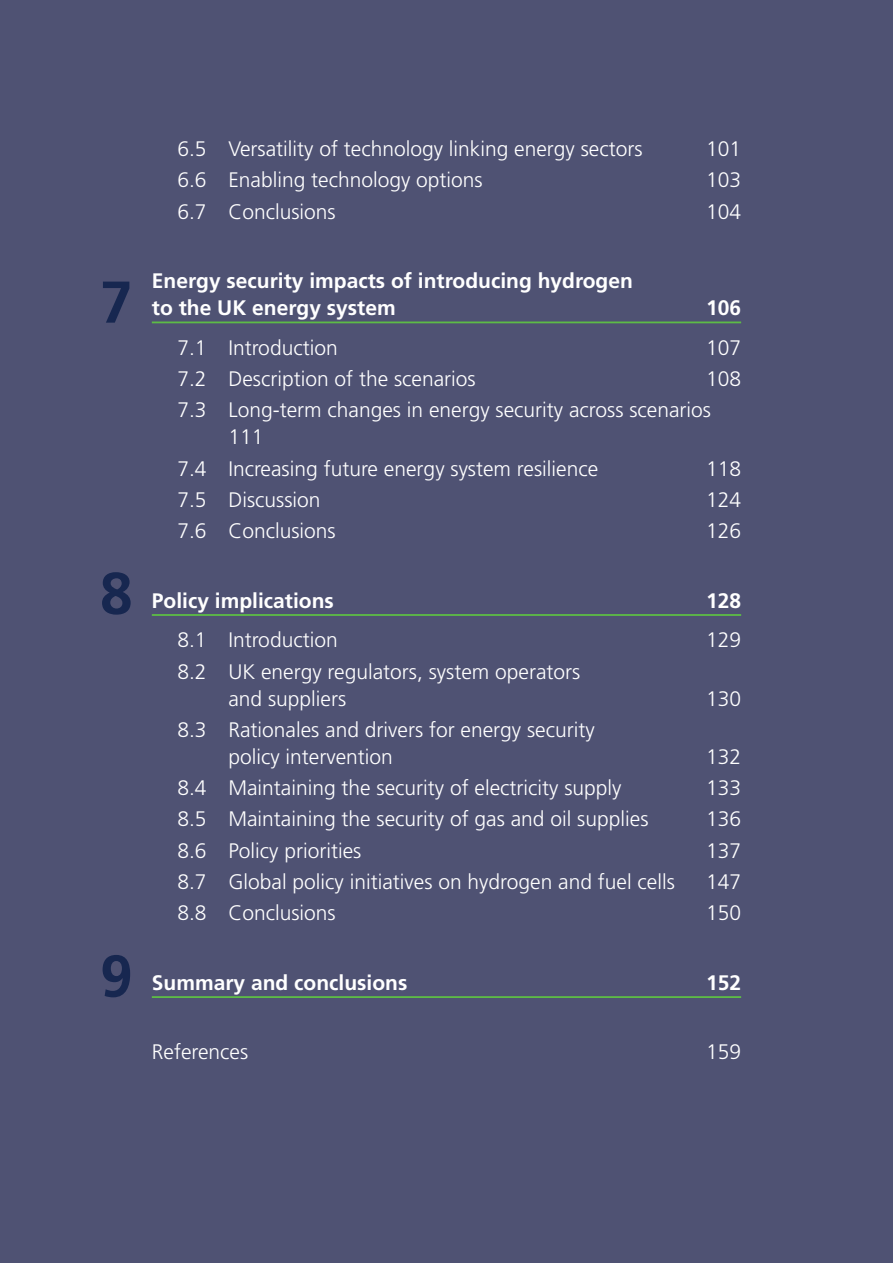
<style>
.page{position:relative;width:893px;height:1263px;background:#4f5273}
.page>*{position:absolute;margin:0;border:0;box-sizing:border-box;transform-origin:0 0}
.t1{font:700 58.8px "Frutiger LT Std";color:#172750}
.Toc_2{font:300 21px/27px "Frutiger LT Std";color:#fff}
.ToC_1{font:700 21px/27px "Frutiger LT Std";color:#fff}
.ToC_2_last{font:300 21px "Frutiger LT Std";color:#fff}
.ToC_1_alone{font:700 21px "Frutiger LT Std";color:#fff}
.ToC_0{font:300 21px "Frutiger LT Std";color:#fff}
</style>
<div class="page">
<hr style="left:152px;top:321px;width:589px;height:2px;background:#5dbb46">
<hr style="left:152px;top:614px;width:589px;height:2px;background:#5dbb46">
<hr style="left:152px;top:996px;width:589px;height:2px;background:#5dbb46">
<p class="t1" style="left:100px;top:268px;width:34px">7</p>
<p class="t1" style="left:100px;top:559px;width:34px">8</p>
<p class="t1" style="left:100px;top:942px;width:34px">9</p>
<p class="Toc_2" style="left:177px;top:136px;width:467px">6.5 Versatility of technology linking energy sectors</p>
<p class="Toc_2" style="left:706px;top:136px;width:37px">101</p>
<p class="Toc_2" style="left:177px;top:167px;width:307px">6.6 Enabling technology options</p>
<p class="Toc_2" style="left:706px;top:167px;width:37px">103</p>
<p class="ToC_2_last" style="left:177px;top:199px;width:160px">6.7 Conclusions</p>
<p class="ToC_2_last" style="left:706px;top:199px;width:37px">104</p>
<p class="ToC_1" style="left:152px;top:267px;width:483px">Energy security impacts of introducing hydrogen to the UK energy system</p>
<p class="ToC_1" style="left:706px;top:294px;width:37px">106</p>
<p class="Toc_2" style="left:177px;top:334px;width:162px">7.1 Introduction</p>
<p class="Toc_2" style="left:706px;top:334px;width:37px">107</p>
<p class="Toc_2" style="left:177px;top:366px;width:300px">7.2 Description of the scenarios</p>
<p class="Toc_2" style="left:706px;top:366px;width:37px">108</p>
<p class="Toc_2" style="left:228px;top:397px;width:484px;text-indent:-51px">7.3 Long-term changes in energy security across scenarios<br>111</p>
<p class="Toc_2" style="left:177px;top:455px;width:422px">7.4 Increasing future energy system resilience</p>
<p class="Toc_2" style="left:706px;top:455px;width:37px">118</p>
<p class="Toc_2" style="left:177px;top:486px;width:145px">7.5 Discussion</p>
<p class="Toc_2" style="left:706px;top:486px;width:37px">124</p>
<p class="ToC_2_last" style="left:177px;top:519px;width:160px">7.6 Conclusions</p>
<p class="ToC_2_last" style="left:706px;top:519px;width:37px">126</p>
<p class="ToC_1" style="left:152px;top:587px;width:184px">Policy implications</p>
<p class="ToC_1" style="left:706px;top:587px;width:37px">128</p>
<p class="Toc_2" style="left:177px;top:627px;width:162px">8.1 Introduction</p>
<p class="Toc_2" style="left:706px;top:627px;width:37px">129</p>
<p class="Toc_2" style="left:228px;top:658px;width:353px;text-indent:-51px">8.2 UK energy regulators, system operators and suppliers</p>
<p class="Toc_2" style="left:706px;top:685px;width:37px">130</p>
<p class="Toc_2" style="left:228px;top:716px;width:368px;text-indent:-51px">8.3 Rationales and drivers for energy security policy intervention</p>
<p class="Toc_2" style="left:706px;top:743px;width:37px">132</p>
<p class="Toc_2" style="left:177px;top:775px;width:446px">8.4 Maintaining the security of electricity supply</p>
<p class="Toc_2" style="left:706px;top:775px;width:37px">133</p>
<p class="Toc_2" style="left:177px;top:806px;width:473px">8.5 Maintaining the security of gas and oil supplies</p>
<p class="Toc_2" style="left:706px;top:806px;width:37px">136</p>
<p class="Toc_2" style="left:177px;top:837px;width:186px">8.6 Policy priorities</p>
<p class="Toc_2" style="left:706px;top:837px;width:37px">137</p>
<p class="Toc_2" style="left:177px;top:868px;width:499px">8.7 Global policy initiatives on hydrogen and fuel cells</p>
<p class="Toc_2" style="left:706px;top:868px;width:37px">147</p>
<p class="ToC_2_last" style="left:177px;top:901px;width:160px">8.8 Conclusions</p>
<p class="ToC_2_last" style="left:706px;top:901px;width:37px">150</p>
<p class="ToC_1_alone" style="left:152px;top:970px;width:257px">Summary and conclusions</p>
<p class="ToC_1_alone" style="left:706px;top:970px;width:37px">152</p>
<p class="ToC_0" style="left:152px;top:1040px;width:98px">References</p>
<p class="ToC_0" style="left:706px;top:1040px;width:37px">159</p>
</div>
